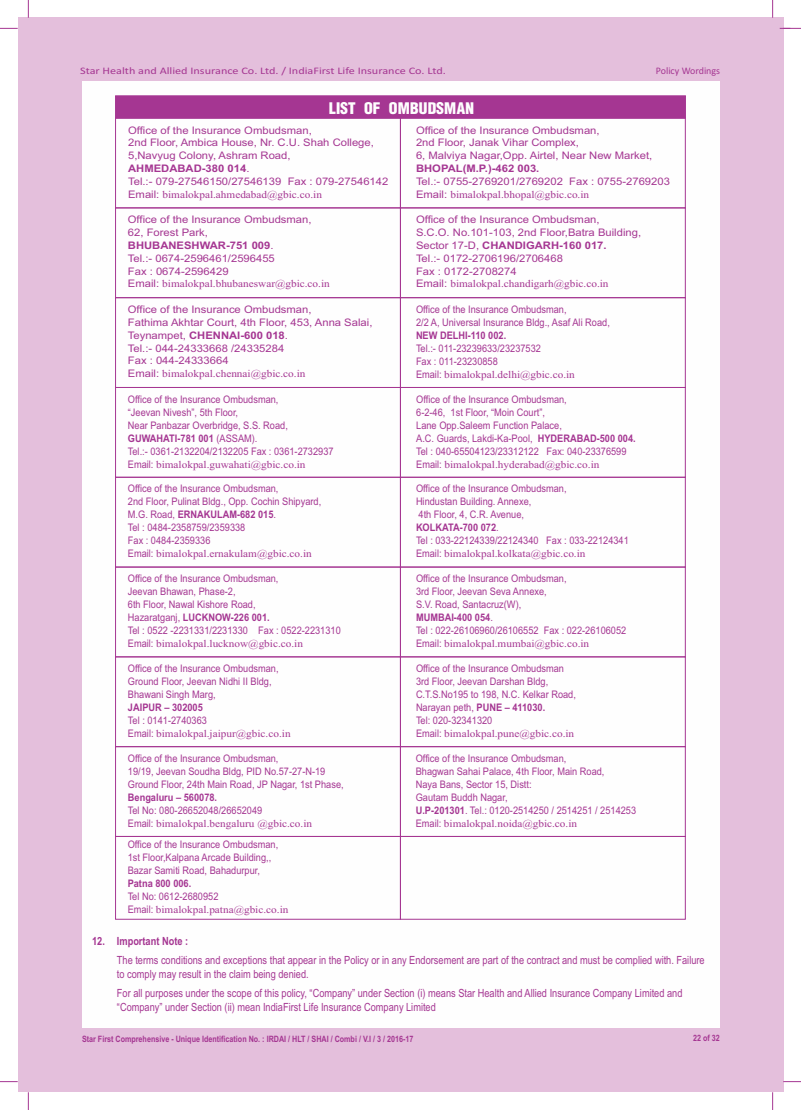
<style>
.page{position:relative;width:801px;height:1110px;background:#fff}
.page>*{position:absolute;margin:0;border:0;box-sizing:border-box;transform-origin:0 0}
.t1{font:17.5px "Helvetica Condensed Black Se";color:#fefefe}
.t2{font:11.25px/14px "Arial Narrow";color:#a53692}
.t3{font:700 11.25px "Arial Narrow";color:#a53692}
.t4{font:10.38px/13px "Arial Narrow";color:#a53692;scale:1.08 1}
.t5{font:10.38px/12.8px "Arial";color:#a53692;scale:1.08 1}
.t6{font:10.38px "Times New Roman";color:#a53692;scale:1.08 1}
.t7{font:700 10.38px "Arial Narrow";color:#a53692;scale:1.08 1}
.t8{font:700 10.38px "Arial";color:#a53692;scale:1.08 1}
.t9{font:10px "Calibri";color:#a53692;scale:1.22 1}
.t10{font:10px "Calibri";color:#a53692}
.t11{font:700 8.75px "Arial Narrow";color:#a53692}
.s1{font-weight:700}
.s2{font-family:"Arial"}
.s3{font-family:"Arial Narrow"}
</style>
<div class="page">
<div style="left:18px;top:18px;width:765px;height:1073px;background:#e4bfdc"></div>
<div style="left:81px;top:81px;width:638px;height:947px;background:#fefefe"></div>
<svg style="left:0;top:28px;width:18px;height:1px"></svg>
<svg style="left:780px;top:28px;width:21px;height:1px"></svg>
<svg style="left:28px;top:0;width:1px;height:18px"></svg>
<svg style="left:772px;top:0;width:1px;height:18px"></svg>
<svg style="left:28px;top:1091px;width:1px;height:18px"></svg>
<svg style="left:772px;top:1091px;width:1px;height:18px"></svg>
<div style="left:115px;top:118px;width:285px;height:90px;border:1px solid #a53692"></div>
<div style="left:115px;top:297px;width:285px;height:90px;border:1px solid #a53692"></div>
<div style="left:115px;top:387px;width:285px;height:90px;border:1px solid #a53692"></div>
<div style="left:115px;top:477px;width:285px;height:90px;border:1px solid #a53692"></div>
<div style="left:115px;top:566px;width:285px;height:90px;border:1px solid #a53692"></div>
<div style="left:115px;top:656px;width:285px;height:90px;border:1px solid #a53692"></div>
<div style="left:115px;top:746px;width:285px;height:90px;border:1px solid #a53692"></div>
<div style="left:400px;top:118px;width:285px;height:90px;border:1px solid #a53692"></div>
<div style="left:400px;top:297px;width:285px;height:90px;border:1px solid #a53692"></div>
<div style="left:400px;top:387px;width:285px;height:90px;border:1px solid #a53692"></div>
<div style="left:400px;top:477px;width:285px;height:90px;border:1px solid #a53692"></div>
<div style="left:400px;top:566px;width:285px;height:90px;border:1px solid #a53692"></div>
<div style="left:400px;top:656px;width:285px;height:90px;border:1px solid #a53692"></div>
<div style="left:400px;top:746px;width:285px;height:90px;border:1px solid #a53692"></div>
<div style="left:115px;top:95px;width:571px;height:23px;background:#a53692"></div>
<div style="left:115px;top:836px;width:285px;height:83px;border:1px solid #a53692"></div>
<div style="left:400px;top:836px;width:285px;height:83px;border:1px solid #a53692"></div>
<p class="t9" style="left:80px;top:67px;width:301px">Star Health and Allied Insurance Co. Ltd. / IndiaFirst Life Insurance Co. Ltd.</p>
<p class="t10" style="left:656px;top:66px;width:66px">Policy Wordings</p>
<h1 class="t1" style="left:329px;top:101px;width:147px">LIST OF OMBUDSMAN</h1>
<p class="t5" style="left:128px;top:124px;width:242px">Office of the Insurance Ombudsman,<br>2nd Floor, Ambica House, Nr. C.U. Shah College, 5,Navyug Colony, Ashram Road, <span class="s1">AHMEDABAD-380 014</span>.<br>Tel.:- 079-27546150/27546139 Fax : 079-27546142</p>
<p class="t6" style="left:128px;top:190px;width:181px"><span class="s2">Email:</span> bimalokpal.ahmedabad@gbic.co.in</p>
<p class="t5" style="left:128px;top:214px;width:172px">Office of the Insurance Ombudsman,<br>62, Forest Park,<br><span class="s1">BHUBANESHWAR-751 009</span>.<br>Tel.:- 0674-2596461/2596455<br>Fax : 0674-2596429</p>
<p class="t6" style="left:128px;top:280px;width:188px"><span class="s2">Email:</span> bimalokpal.bhubaneswar@gbic.co.in</p>
<p class="t5" style="left:128px;top:304px;width:228px">Office of the Insurance Ombudsman,<br>Fathima Akhtar Court, 4th Floor, 453, Anna Salai, Teynampet, <span class="s1">CHENNAI-600 018</span>.<br>Tel.:- 044-24333668 /24335284<br>Fax : 044-24333664</p>
<p class="t6" style="left:128px;top:370px;width:166px"><span class="s2">Email:</span> bimalokpal.chennai@gbic.co.in</p>
<p class="t4" style="left:128px;top:393px;width:192px">Office of the Insurance Ombudsman,<br>“Jeevan Nivesh”, 5th Floor,<br>Near Panbazar Overbridge, S.S. Road, <span class="s1">GUWAHATI-781 001</span> (ASSAM).<br>Tel.:- 0361-2132204/2132205 Fax : 0361-2732937</p>
<p class="t6" style="left:128px;top:460px;width:166px"><span class="s3">Email:</span> bimalokpal.guwahati@gbic.co.in</p>
<p class="t4" style="left:128px;top:483px;width:181px">Office of the Insurance Ombudsman,<br>2nd Floor, Pulinat Bldg., Opp. Cochin Shipyard,<br>M.G. Road, <span class="s1">ERNAKULAM-682 015</span>.<br>Tel : 0484-2358759/2359338<br>Fax : 0484-2359336</p>
<p class="t6" style="left:128px;top:550px;width:172px"><span class="s3">Email:</span> bimalokpal.ernakulam@gbic.co.in</p>
<p class="t4" style="left:128px;top:572px;width:199px">Office of the Insurance Ombudsman,<br>Jeevan Bhawan, Phase-2,<br>6th Floor, Nawal Kishore Road,<br>Hazaratganj, <span class="s1">LUCKNOW-226 001.<br></span>Tel : 0522 -2231331/2231330 Fax : 0522-2231310</p>
<p class="t6" style="left:128px;top:639px;width:164px"><span class="s3">Email:</span> bimalokpal.lucknow@gbic.co.in</p>
<p class="t4" style="left:128px;top:662px;width:141px">Office of the Insurance Ombudsman,<br>Ground Floor, Jeevan Nidhi II Bldg,<br>Bhawani Singh Marg,</p>
<p class="t7" style="left:128px;top:703px;width:71px">JAIPUR – 302005</p>
<p class="t4" style="left:128px;top:714px;width:75px">Tel : 0141-2740363</p>
<p class="t6" style="left:128px;top:729px;width:152px"><span class="s3">Email:</span> bimalokpal.jaipur@gbic.co.in</p>
<p class="t4" style="left:128px;top:752px;width:201px">Office of the Insurance Ombudsman,<br>19/19, Jeevan Soudha Bldg, PID No.57-27-N-19<br>Ground Floor, 24th Main Road, JP Nagar, 1st Phase,</p>
<p class="t7" style="left:128px;top:793px;width:84px">Bengaluru – 560078.</p>
<p class="t4" style="left:128px;top:804px;width:126px">Tel No: 080-26652048/26652049</p>
<p class="t6" style="left:128px;top:819px;width:172px"><span class="s3">Email:</span> bimalokpal.bengaluru @gbic.co.in</p>
<p class="t4" style="left:128px;top:838px;width:141px">Office of the Insurance Ombudsman,<br>1st Floor,Kalpana Arcade Building,,<br>Bazar Samiti Road, Bahadurpur,</p>
<p class="t7" style="left:128px;top:879px;width:60px">Patna 800 006.</p>
<p class="t4" style="left:128px;top:890px;width:86px">Tel No: 0612-2680952</p>
<p class="t6" style="left:128px;top:905px;width:150px"><span class="s3">Email:</span> bimalokpal.patna@gbic.co.in</p>
<p class="t5" style="left:416px;top:124px;width:220px">Office of the Insurance Ombudsman,<br>2nd Floor, Janak Vihar Complex,<br>6, Malviya Nagar,Opp. Airtel, Near New Market,</p>
<p class="t8" style="left:416px;top:164px;width:116px">BHOPAL(M.P.)-462 003.</p>
<p class="t5" style="left:416px;top:176px;width:237px">Tel.:- 0755-2769201/2769202 Fax : 0755-2769203</p>
<p class="t6" style="left:416px;top:190px;width:162px"><span class="s2">Email:</span> bimalokpal.bhopal@gbic.co.in</p>
<p class="t5" style="left:416px;top:214px;width:210px">Office of the Insurance Ombudsman,<br>S.C.O. No.101-103, 2nd Floor,Batra Building, Sector 17-D, <span class="s1">CHANDIGARH-160 017.<br></span>Tel.:- 0172-2706196/2706468<br>Fax : 0172-2708274</p>
<p class="t6" style="left:416px;top:280px;width:180px"><span class="s2">Email:</span> bimalokpal.chandigarh@gbic.co.in</p>
<p class="t4" style="left:416px;top:303px;width:181px">Office of the Insurance Ombudsman,<br>2/2 A, Universal Insurance Bldg., Asaf Ali Road,</p>
<p class="t7" style="left:416px;top:331px;width:85px">NEW DELHI-110 002.</p>
<p class="t4" style="left:416px;top:342px;width:117px">Tel.:- 011-23239633/23237532<br>Fax : 011-23230858</p>
<p class="t6" style="left:416px;top:370px;width:149px"><span class="s3">Email:</span> bimalokpal.delhi@gbic.co.in</p>
<p class="t4" style="left:416px;top:393px;width:205px">Office of the Insurance Ombudsman,<br>6-2-46, 1st Floor, “Moin Court”,<br>Lane Opp.Saleem Function Palace,<br>A.C. Guards, Lakdi-Ka-Pool, <span class="s1">HYDERABAD-500 004.<br></span>Tel : 040-65504123/23312122 Fax: 040-23376599</p>
<p class="t6" style="left:416px;top:460px;width:171px"><span class="s3">Email:</span> bimalokpal.hyderabad@gbic.co.in</p>
<p class="t4" style="left:416px;top:483px;width:199px">Office of the Insurance Ombudsman,<br>Hindustan Building. Annexe,<br>4th Floor, 4, C.R. Avenue,<br><span class="s1">KOLKATA-700 072</span>.<br>Tel : 033-22124339/22124340 Fax : 033-22124341</p>
<p class="t6" style="left:416px;top:550px;width:158px"><span class="s3">Email:</span> bimalokpal.kolkata@gbic.co.in</p>
<p class="t4" style="left:416px;top:572px;width:196px">Office of the Insurance Ombudsman,<br>3rd Floor, Jeevan Seva Annexe,<br>S.V. Road, Santacruz(W),<br><span class="s1">MUMBAI-400 054</span>.<br>Tel : 022-26106960/26106552 Fax : 022-26106052</p>
<p class="t6" style="left:416px;top:639px;width:162px"><span class="s3">Email:</span> bimalokpal.mumbai@gbic.co.in</p>
<p class="t4" style="left:416px;top:662px;width:150px">Office of the Insurance Ombudsman<br>3rd Floor, Jeevan Darshan Bldg,<br>C.T.S.No195 to 198, N.C. Kelkar Road,<br>Narayan peth, <span class="s1">PUNE – 411030.<br></span>Tel: 020-32341320</p>
<p class="t6" style="left:416px;top:729px;width:148px"><span class="s3">Email:</span> bimalokpal.pune@gbic.co.in</p>
<p class="t4" style="left:416px;top:752px;width:206px">Office of the Insurance Ombudsman,<br>Bhagwan Sahai Palace, 4th Floor, Main Road,<br>Naya Bans, Sector 15, Distt:<br>Gautam Buddh Nagar,<br><span class="s1">U.P-201301</span>. Tel.: 0120-2514250 / 2514251 / 2514253</p>
<p class="t6" style="left:416px;top:819px;width:151px"><span class="s3">Email:</span> bimalokpal.noida@gbic.co.in</p>
<p class="t3" style="left:92px;top:936px;width:98px">12. Important Note :</p>
<p class="t2" style="left:117px;top:953px;width:589px">The terms conditions and exceptions that appear in the Policy or in any Endorsement are part of the contract and must be complied with. Failure to comply may result in the claim being denied.</p>
<p class="t2" style="left:117px;top:986px;width:567px">For all purposes under the scope of this policy, “Company” under Section (i) means Star Health and Allied Insurance Company Limited and “Company” under Section (ii) mean IndiaFirst Life Insurance Company Limited</p>
<p class="t11" style="left:82px;top:1034px;width:333px">Star First Comprehensive - Unique Identification No. : IRDAI / HLT / SHAI / Combi / V.I / 3 / 2016-17</p>
<p class="t11" style="left:693px;top:1034px;width:28px">22 of 32</p>
</div>
